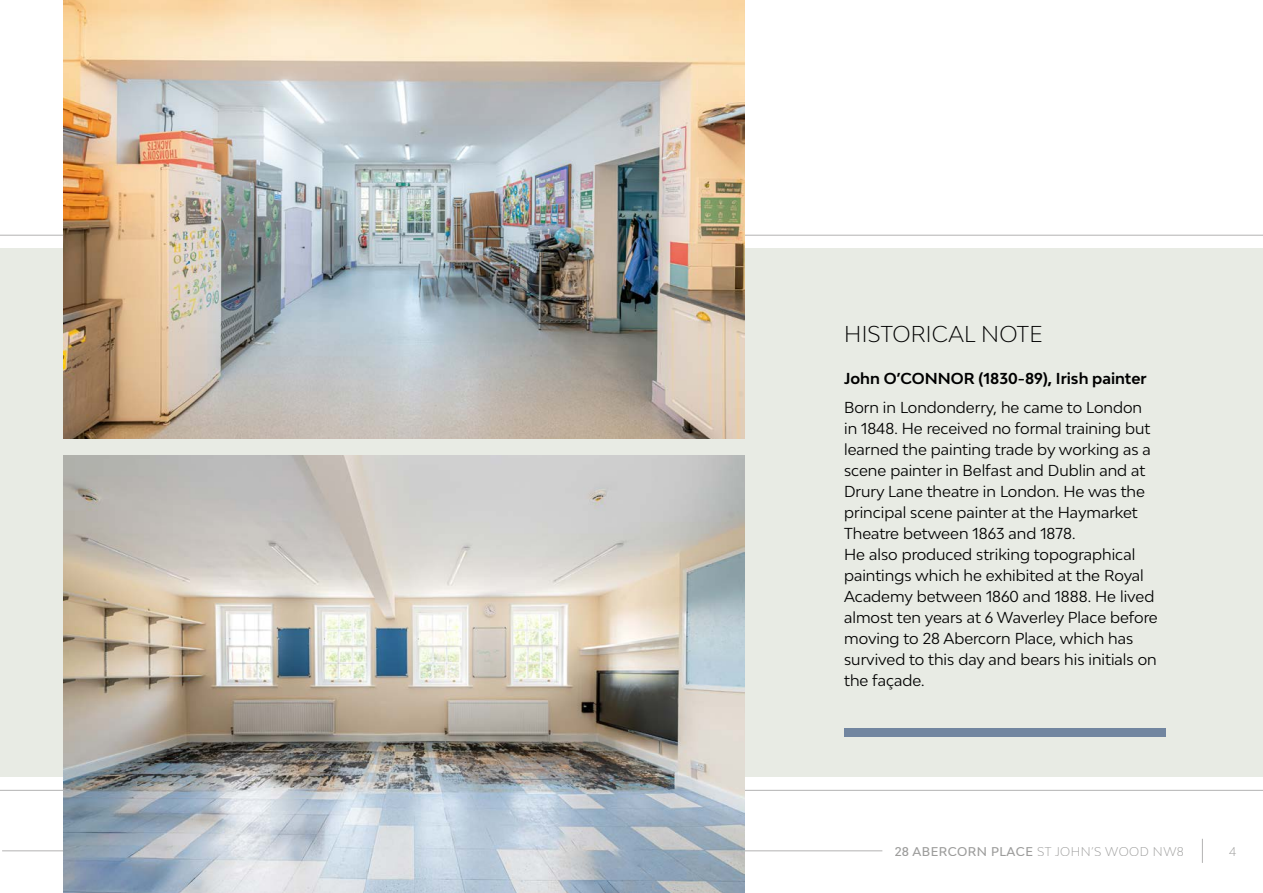
<style>
.page{position:relative;width:1263px;height:893px;background:#fff}
.page>*{position:absolute;margin:0;border:0;box-sizing:border-box;transform-origin:0 0}
.t1{font:300 21.6px "Bw Modelica";letter-spacing:.01em;color:#000}
.t2{font:15px/21px "Bw Modelica";color:#000}
.t3{font:700 15px "Bw Modelica";color:#000}
.t4{font:500 12px "Bw Modelica";letter-spacing:.04em;color:#9d9d9c}
.t5{font:300 12px "Bw Modelica";color:#9d9d9c}
.s1{font-weight:300}
</style>
<div class="page">
<svg style="left:1202px;top:839px;width:1px;height:24px"></svg>
<hr style="left:2px;top:850px;width:880px;height:1px;background:#b3b2b2">
<div style="left:0;top:249px;width:1263px;height:528px;background:#e8ebe4"></div>
<hr style="left:0;top:235px;width:1263px;height:1px;background:#b3b2b2">
<hr style="left:0;top:790px;width:1263px;height:1px;background:#b3b2b2">
<div style="left:844px;top:728px;width:322px;height:8px;background:#7286a0"></div>
<img style="left:64px;top:1px;width:680px;height:438px">
<img style="left:64px;top:455px;width:680px;height:438px">
<h1 class="t1" style="left:844px;top:319px;width:200px">HISTORICAL NOTE</h1>
<p class="t3" style="left:844px;top:368px;width:304px">John O’CONNOR (1830-89), Irish painter</p>
<p class="t2" style="left:844px;top:397px;width:315px">Born in Londonderry, he came to London in 1848. He received no formal training but learned the painting trade by working as a scene painter in Belfast and Dublin and at Drury Lane theatre in London. He was the principal scene painter at the Haymarket Theatre between 1863 and 1878.<br>He also produced striking topographical paintings which he exhibited at the Royal Academy between 1860 and 1888. He lived almost ten years at 6 Waverley Place before moving to 28 Abercorn Place, which has survived to this day and bears his initials on the façade.</p>
<p class="t4" style="left:894px;top:843px;width:291px">28 ABERCORN PLACE <span class="s1">ST JOHN’S WOOD NW8</span></p>
<p class="t5" style="left:1229px;top:844px;width:9px">4</p>
</div>
